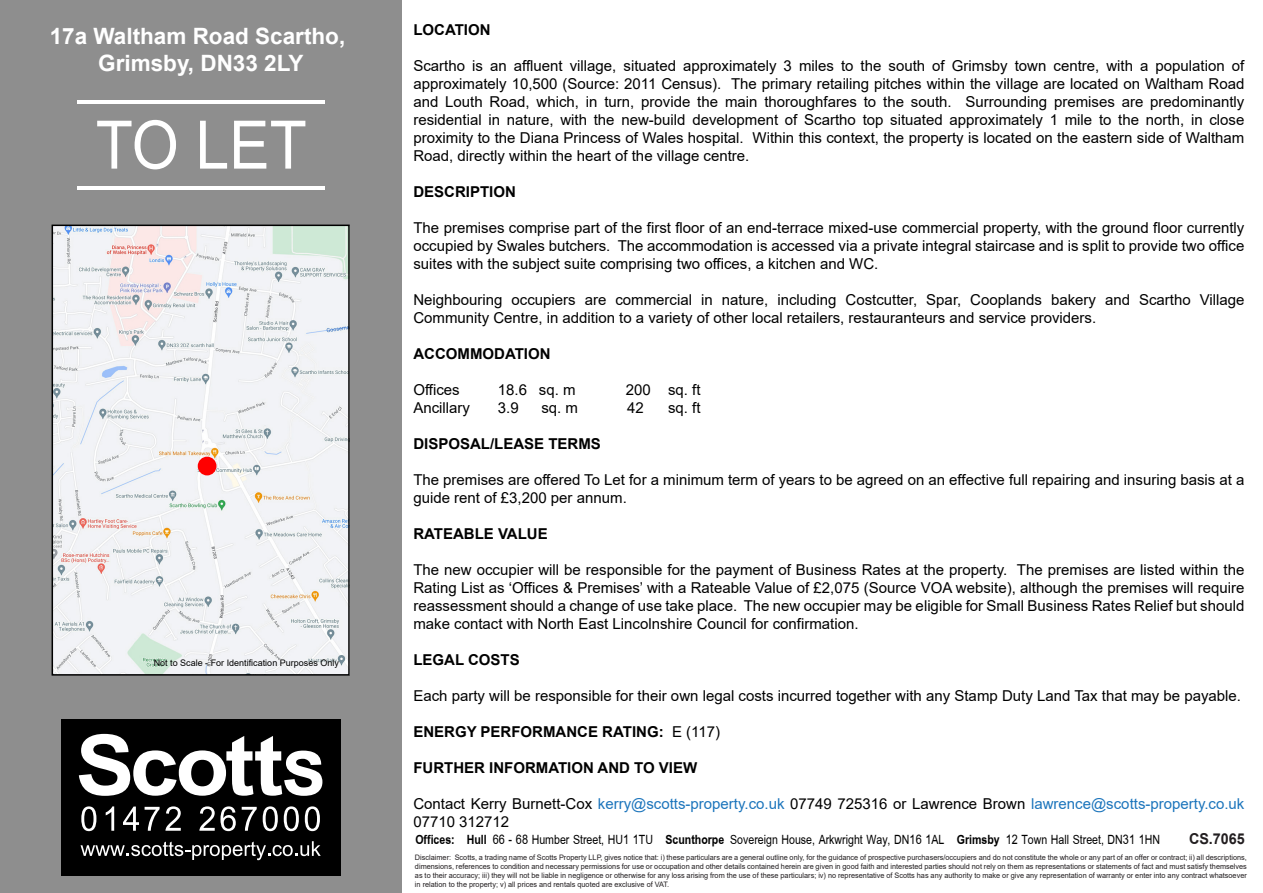
<style>
.page{position:relative;width:1263px;height:893px;background:#fff}
.page>*{position:absolute;margin:0;border:0;box-sizing:border-box;transform-origin:0 0}
.t1{font:66.9px "Arial";color:#fff;scale:.9 1}
.t2{font:700 22.5px/27px "Arial";color:#fff;text-align:center}
.t3{font:19.5px "Browallia UPC";color:#000;scale:.83 1}
.t4{font:15px/18px "Arial";color:#000;text-align:justify}
.t5{font:700 15px "Arial";color:#000}
.t6{font:700 15px "Arial";color:#221e20;scale:.96 1}
.t7{font:9px "Arial";color:#000}
.t8{font:7.5px/9px "Arial";color:#221e20;text-align:justify}
.s1{font-weight:400}
.s2{color:#1c75bc}
.s3{font-weight:700;color:#010000}
.s4{font-weight:700}
.s5{font-size:20.1px}
</style>
<div class="page">
<div style="left:0;top:0;width:401px;height:893px;background:#8e8e8e"></div>
<img style="left:55px;top:228px;width:292px;height:445px">
<div style="left:61px;top:719px;width:279px;height:156px;background:#000"></div>
<svg style="left:81px;top:806px;width:15px;height:25px"></svg>
<svg style="left:106px;top:806px;width:8px;height:25px"></svg>
<svg style="left:123px;top:806px;width:16px;height:25px"></svg>
<svg style="left:145px;top:806px;width:36px;height:25px"></svg>
<svg style="left:199px;top:806px;width:37px;height:25px"></svg>
<svg style="left:242px;top:807px;width:15px;height:24px"></svg>
<svg style="left:263px;top:806px;width:15px;height:25px"></svg>
<svg style="left:284px;top:806px;width:15px;height:25px"></svg>
<svg style="left:305px;top:806px;width:15px;height:25px"></svg>
<svg style="left:81px;top:841px;width:240px;height:19px"></svg>
<svg style="left:79px;top:734px;width:243px;height:62px"></svg>
<hr style="left:77px;top:100px;width:247px;height:4px;background:#fff">
<hr style="left:77px;top:186px;width:247px;height:4px;background:#fff">
<div style="left:52px;top:225px;width:298px;height:451px;border:2px solid #000"></div>
<div style="left:198px;top:457px;width:18px;height:18px;background:#f00;border-radius:50%"></div>
<h2 class="t2" style="left:50px;top:23px;width:297px">17a Waltham Road Scartho,<br>Grimsby, DN33 2LY</h2>
<p class="t5" style="left:413px;top:20px;width:79px">LOCATION</p>
<p class="t4" style="left:413px;top:57px;width:833px">Scartho is an affluent village, situated approximately 3 miles to the south of Grimsby town centre, with a population of approximately 10,500 (Source: 2011 Census). The primary retailing pitches within the village are located on Waltham Road and Louth Road, which, in turn, provide the main thoroughfares to the south. Surrounding premises are predominantly residential in nature, with the new-build development of Scartho top situated approximately 1 mile to the north, in close proximity to the Diana Princess of Wales hospital. Within this context, the property is located on the eastern side of Waltham Road, directly within the heart of the village centre.</p>
<p class="t5" style="left:413px;top:182px;width:104px">DESCRIPTION</p>
<p class="t4" style="left:413px;top:219px;width:832px">The premises comprise part of the first floor of an end-terrace mixed-use commercial property, with the ground floor currently occupied by Swales butchers. The accommodation is accessed via a private integral staircase and is split to provide two office suites with the subject suite comprising two offices, a kitchen and WC.</p>
<p class="t4" style="left:413px;top:291px;width:833px">Neighbouring occupiers are commercial in nature, including Costcutter, Spar, Cooplands bakery and Scartho Village<br>Community Centre, in addition to a variety of other local retailers, restauranteurs and service providers.</p>
<p class="t5" style="left:413px;top:344px;width:139px">ACCOMMODATION</p>
<p class="t4" style="left:413px;top:381px;width:48px">Offices</p>
<p class="t4" style="left:498px;top:381px;width:79px">18.6 sq. m</p>
<p class="t4" style="left:626px;top:381px;width:76px">200 sq. ft</p>
<p class="t4" style="left:413px;top:399px;width:58px">Ancillary</p>
<p class="t4" style="left:498px;top:399px;width:22px">3.9</p>
<p class="t4" style="left:541px;top:399px;width:38px">sq. m</p>
<p class="t4" style="left:627px;top:399px;width:18px">42</p>
<p class="t4" style="left:668px;top:399px;width:34px">sq. ft</p>
<p class="t5" style="left:413px;top:434px;width:189px">DISPOSAL/LEASE TERMS</p>
<p class="t4" style="left:413px;top:471px;width:833px">The premises are offered To Let for a minimum term of years to be agreed on an effective full repairing and insuring basis at a guide rent of £3,200 per annum.</p>
<p class="t5" style="left:413px;top:524px;width:136px">RATEABLE VALUE</p>
<p class="t4" style="left:413px;top:561px;width:832px">The new occupier will be responsible for the payment of Business Rates at the property. The premises are listed within the Rating List as ‘Offices &amp; Premises’ with a Rateable Value of £2,075 (Source VOA website), although the premises will require reassessment should a change of use take place. The new occupier may be eligible for Small Business Rates Relief but should make contact with North East Lincolnshire Council for confirmation.</p>
<p class="t5" style="left:413px;top:650px;width:108px">LEGAL COSTS</p>
<p class="t4" style="left:413px;top:687px;width:829px">Each party will be responsible for their own legal costs incurred together with any Stamp Duty Land Tax that may be payable.</p>
<p class="t5" style="left:413px;top:722px;width:308px">ENERGY PERFORMANCE RATING: <span class="s1">E (117)</span></p>
<p class="t5" style="left:413px;top:758px;width:285px">FURTHER INFORMATION AND TO VIEW</p>
<p class="t4" style="left:413px;top:795px;width:832px">Contact Kerry Burnett-Cox <span class="s2">kerry@scotts-property.co.uk</span> 07749 725316 or Lawrence Brown <span class="s2">lawrence@scotts-property.co.uk<br></span>07710 312712</p>
<h1 class="t1" style="left:96px;top:99px;width:236px">TO LET</h1>
<p class="t7" style="left:154px;top:657px;width:187px">Not to Scale - For Identification Purposes Only</p>
<h3 class="t3" style="left:415px;top:827px;width:899px"><span class="s3">Offices:</span> <span class="s4">Hull</span> <span class="s5">66 - 68</span> Humber Street, HU<span class="s5">1 1</span>TU <span class="s4">Scunthorpe</span> Sovereign House, Arkwright Way, DN<span class="s5">16 1</span>AL <span class="s4">Grimsby</span> <span class="s5">12</span> Town Hall Street, DN<span class="s5">31 1</span>HN</h3>
<p class="t6" style="left:1189px;top:828px;width:60px">CS.7065</p>
<p class="t8" style="left:415px;top:852px;width:833px">Disclaimer: Scotts, a trading name of Scotts Property LLP, gives notice that: i) these particulars are a general outline only, for the guidance of prospective purchasers/occupiers and do not constitute the whole or any part of an offer or contract; ii) all descriptions, dimensions, references to condition and necessary permissions for use or occupation and other details contained herein are given in good faith and interested parties should not rely on them as representations or statements of fact and must satisfy themselves as to their accuracy; iii) they will not be liable in negligence or otherwise for any loss arising from the use of these particulars; iv) no representative of Scotts has any authority to make or give any representation of warranty or enter into any contract whatsoever in relation to the property; v) all prices and rentals quoted are exclusive of VAT.</p>
</div>
